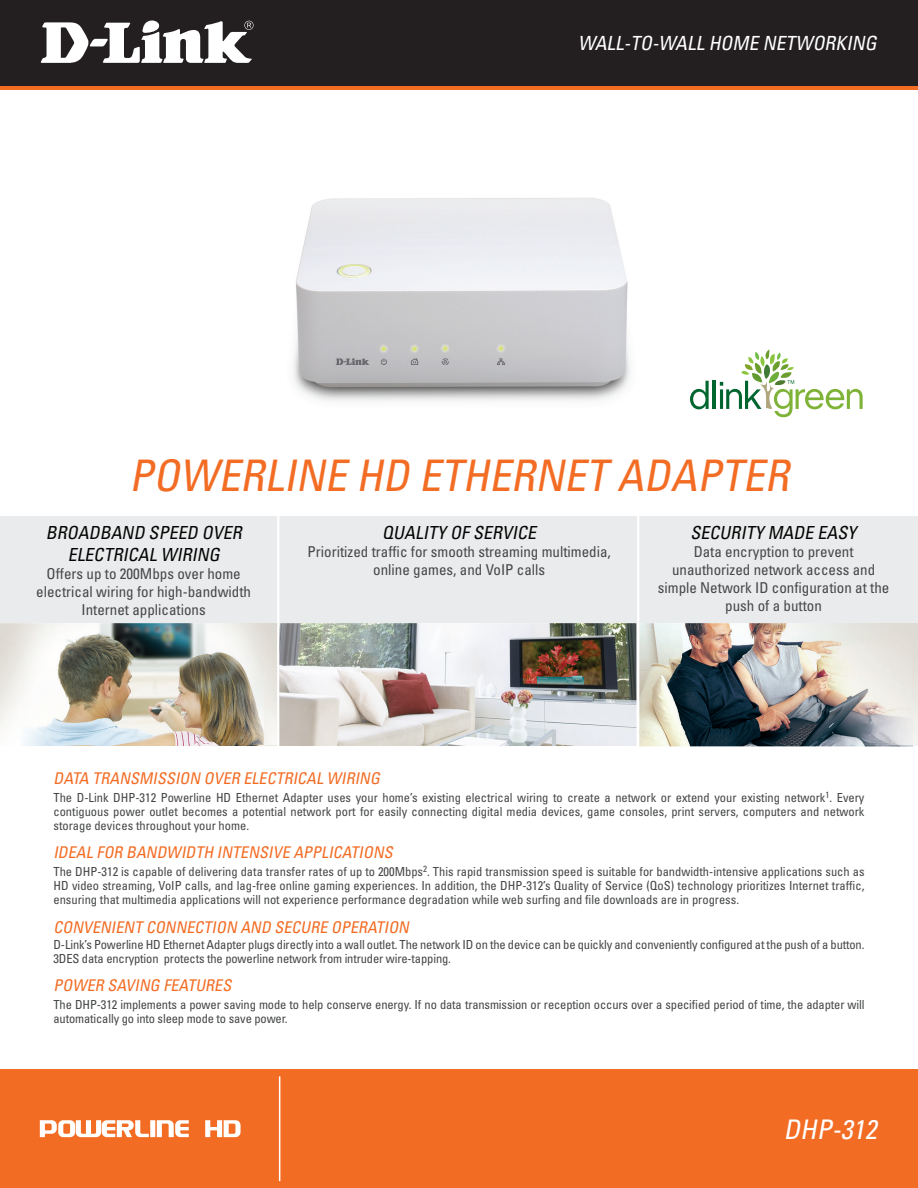
<style>
.page{position:relative;width:918px;height:1188px;background:#fff}
.page>*{position:absolute;margin:0;border:0;box-sizing:border-box;transform-origin:0 0}
.t1{font:italic condensed 43.5px "Univers";color:#f36c24}
.t2{font:italic condensed 27px "Univers";color:#fff}
.t3{font:italic condensed 19.5px "Univers";color:#fff}
.t4{font:italic condensed 18px/21.6px "Univers";color:#040503;text-align:center}
.t5{font:italic condensed 16.2px "Univers";color:#f36c24}
.t6{font:condensed 15px/18px "Univers";color:#454647;text-align:center}
.t7{font:condensed 12.45px/14px "Univers";letter-spacing:-.01em;color:#454647;text-align:justify}
</style>
<div class="page">
<img style="left:0;top:623px;width:918px;height:124px">
<div style="left:0;top:0;width:918px;height:89px;background:linear-gradient(to right,#f36c24,#f36c24)"></div>
<div style="left:0;top:0;width:918px;height:85px;background:#231f20"></div>
<svg style="left:41px;top:20px;width:213px;height:43px"></svg>
<div style="left:0;top:1070px;width:918px;height:118px;background:#f36c24"></div>
<hr style="left:279px;top:1076px;width:1px;height:105px;background:#fff">
<svg style="left:40px;top:1120px;width:201px;height:17px"></svg>
<div style="left:0;top:516px;width:918px;height:107px;background:#eaebec"></div>
<svg style="left:690px;top:381px;width:19px;height:28px"></svg>
<hr style="left:713px;top:381px;width:3px;height:28px;background:#00652e">
<svg style="left:720px;top:350px;width:143px;height:67px"></svg>
<hr style="left:277px;top:515px;width:2px;height:233px;background:#fff">
<hr style="left:637px;top:515px;width:2px;height:233px;background:#fff">
<img style="left:293px;top:198px;width:337px;height:204px">
<h3 class="t3" style="left:578px;top:30px;width:304px">WALL-TO-WALL HOME NETWORKING</h3>
<h1 class="t1" style="left:129px;top:448px;width:338px">POWERLINE HD ETHERNET</h1>
<h1 class="t1" style="left:617px;top:448px;width:52px">ADAPTER</h1>
<h3 class="t4" style="left:46px;top:521px;width:201px">BROADBAND SPEED OVER<br>ELECTRICAL WIRING</h3>
<p class="t6" style="left:36px;top:564px;width:216px">Offers up to 200Mbps over home electrical wiring for high-bandwidth<br>Internet applications</p>
<h3 class="t4" style="left:382px;top:521px;width:159px">QUALITY OF SERVICE</h3>
<p class="t6" style="left:308px;top:542px;width:305px">Prioritized traffic for smooth streaming multimedia, online games, and VoIP calls</p>
<h3 class="t4" style="left:691px;top:521px;width:171px">SECURITY MADE EASY</h3>
<p class="t6" style="left:658px;top:542px;width:233px">Data encryption to prevent unauthorized network access and simple Network ID configuration at the push of a button</p>
<h3 class="t5" style="left:53px;top:768px;width:332px">DATA TRANSMISSION OVER ELECTRICAL WIRING</h3>
<p class="t7" style="left:53px;top:791px;width:813px">The D-Link DHP-312 Powerline HD Ethernet Adapter uses your home’s existing electrical wiring to create a network or extend your existing network<sup>1</sup>. Every contiguous power outlet becomes a potential network port for easily connecting digital media devices, game consoles, print servers, computers and network storage devices throughout your home.</p>
<h3 class="t5" style="left:53px;top:842px;width:344px">IDEAL FOR BANDWIDTH INTENSIVE APPLICATIONS</h3>
<p class="t7" style="left:53px;top:865px;width:813px">The DHP-312 is capable of delivering data transfer rates of up to 200Mbps<sup>2</sup>. This rapid transmission speed is suitable for bandwidth-intensive applications such as HD video streaming, VoIP calls, and lag-free online gaming experiences. In addition, the DHP-312’s Quality of Service (QoS) technology prioritizes Internet traffic, ensuring that multimedia applications will not experience performance degradation while web surfing and file downloads are in progress.</p>
<h3 class="t5" style="left:53px;top:917px;width:361px">CONVENIENT CONNECTION AND SECURE OPERATION</h3>
<p class="t7" style="left:53px;top:937px;width:813px">D-Link’s Powerline HD Ethernet Adapter plugs directly into a wall outlet. The network ID on the device can be quickly and conveniently configured at the push of a button.<br>3DES data encryption protects the powerline network from intruder wire-tapping.</p>
<h3 class="t5" style="left:53px;top:975px;width:183px">POWER SAVING FEATURES</h3>
<p class="t7" style="left:53px;top:998px;width:813px">The DHP-312 implements a power saving mode to help conserve energy. If no data transmission or reception occurs over a specified period of time, the adapter will automatically go into sleep mode to save power.</p>
<h2 class="t2" style="left:784px;top:1112px;width:100px">DHP-312</h2>
</div>
